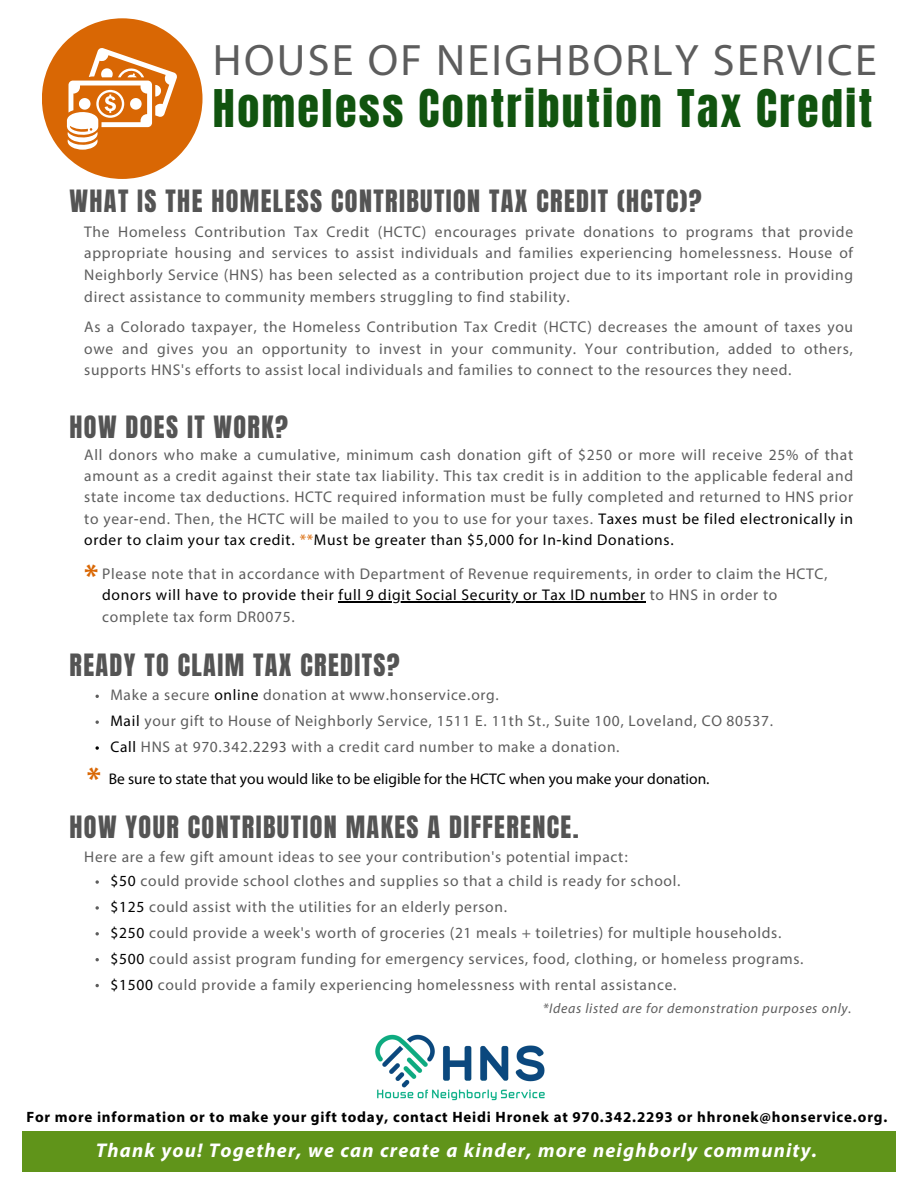
<style>
.page{position:relative;width:918px;height:1188px;background:#fff}
.page>*{position:absolute;margin:0;border:0;box-sizing:border-box;transform-origin:0 0}
.t1{font:44.25px "Myriad Hebrew";letter-spacing:.055em;color:#5d5d5d}
.t2{font:44.1px "Anton";letter-spacing:.055em;color:#11540f}
.t3{font:700 31.5px "Myriad Hebrew";color:#d96704}
.t4{font:26.1px "Anton";letter-spacing:.055em;color:#545454}
.t5{font:italic 700 19.95px "Myriad Hebrew";letter-spacing:.06em;color:#fff}
.t6{font:15.45px/21.3px "Myriad Hebrew";letter-spacing:.045em;color:#5d5d5d;text-align:justify}
.t7{font:15.45px "Myriad Hebrew";color:#000}
.t8{font:700 15px "Myriad Hebrew";letter-spacing:.055em;color:#000}
.t9{font:italic 13.95px "Myriad Hebrew";letter-spacing:.045em;color:#5d5d5d}
.s1{color:#000}
.s2{color:#d96704}
.s3{color:#545454}
</style>
<div class="page">
<svg style="left:42px;top:18px;width:161px;height:161px"></svg>
<img style="left:375px;top:1034px;width:170px;height:67px">
<div style="left:22px;top:1131px;width:874px;height:40px;background:#60941a"></div>
<svg style="left:96px;top:720px;width:3px;height:4px"></svg>
<svg style="left:96px;top:746px;width:3px;height:4px"></svg>
<hr style="left:339px;top:601px;width:307px;height:1px;background:#000">
<svg style="left:96px;top:880px;width:3px;height:4px"></svg>
<svg style="left:96px;top:906px;width:3px;height:4px"></svg>
<svg style="left:96px;top:932px;width:3px;height:4px"></svg>
<p class="t1" style="left:213px;top:42px;width:665px">HOUSE OF NEIGHBORLY SERVICE</p>
<p class="t2" style="left:213px;top:77px;width:661px">Homeless Contribution Tax Credit</p>
<p class="t4" style="left:70px;top:182px;width:634px">WHAT IS THE HOMELESS CONTRIBUTION TAX CREDIT (HCTC)?</p>
<p class="t6" style="left:84px;top:222px;width:770px;line-height:21.8px">The Homeless Contribution Tax Credit (HCTC) encourages private donations to programs that provide appropriate housing and services to assist individuals and families experiencing homelessness. House of Neighborly Service (HNS) has been selected as a contribution project due to its important role in providing direct assistance to community members struggling to find stability.</p>
<p class="t6" style="left:84px;top:317px;width:770px;line-height:21.8px">As a Colorado taxpayer, the Homeless Contribution Tax Credit (HCTC) decreases the amount of taxes you owe and gives you an opportunity to invest in your community. Your contribution, added to others, supports HNS's efforts to assist local individuals and families to connect to the resources they need.</p>
<p class="t4" style="left:70px;top:408px;width:220px">HOW DOES IT WORK?</p>
<p class="t6" style="left:84px;top:445px;width:770px">All donors who make a cumulative, minimum cash donation gift of $250 or more will receive 25% of that amount as a credit against their state tax liability. This tax credit is in addition to the applicable federal and state income tax deductions. HCTC required information must be fully completed and returned to HNS prior to year-end. Then, the HCTC will be mailed to you to use for your taxes. <span class="s1">Taxes must be filed electronically in order to claim your tax credit.</span> <span class="s2">**</span><span class="s1">Must be greater than $5,000 for In-kind Donations.</span></p>
<p class="t3" style="left:84px;top:562px;width:14px">*</p>
<p class="t6" style="left:102px;top:564px;width:727px;text-align:left">Please note that in accordance with Department of Revenue requirements, in order to claim the HCTC, <span class="s1">donors will have to provide their full 9 digit Social Security or Tax ID number</span> to HNS in order to complete tax form DR0075.</p>
<p class="t4" style="left:70px;top:646px;width:332px">READY TO CLAIM TAX CREDITS?</p>
<p class="t6" style="left:111px;top:686px;width:390px">Make a secure <span class="s1">online</span> donation at www.honservice.org.</p>
<p class="t6" style="left:111px;top:712px;width:664px"><span class="s1">Mail</span> your gift to House of Neighborly Service, 1 51 1 E. 1 1 th St., Suite 1 00, Loveland, CO 80537.</p>
<p class="t6" style="left:111px;top:737px;width:511px"><span class="s1">Call</span> HNS at 970.342.<span class="s3">2293</span> with a credit card number to make a donation.</p>
<p class="t3" style="left:87px;top:765px;width:14px">*</p>
<p class="t7" style="left:109px;top:773px;width:603px">Be sure to state that you would like to be eligible for the HCTC when you make your donation.</p>
<p class="t4" style="left:70px;top:808px;width:511px">HOW YOUR CONTRIBUTION MAKES A DIFFERENCE.</p>
<p class="t6" style="left:84px;top:848px;width:546px">Here are a few gift amount ideas to see your contribution's potential impact:</p>
<p class="t6" style="left:111px;top:871px;width:572px"><span class="s1">$50</span> could provide school clothes and supplies so that a child is ready for school.</p>
<p class="t6" style="left:111px;top:897px;width:398px"><span class="s1">$1 25</span> could assist with the utilities for an elderly person.</p>
<p class="t6" style="left:111px;top:923px;width:673px"><span class="s1">$250</span> could provide a week's worth of groceries (21 meals + toiletries) for multiple households.</p>
<p class="t6" style="left:111px;top:949px;width:695px"><span class="s1">$500</span> could assist program funding for emergency services, food, clothing, or homeless programs.</p>
<p class="t6" style="left:111px;top:975px;width:568px"><span class="s1">$1 500</span> could provide a family experiencing homelessness with rental assistance.</p>
<p class="t9" style="left:543px;top:1003px;width:310px">*Ideas listed are for demonstration purposes only.</p>
<p class="t8" style="left:26px;top:1111px;width:863px">For more information or to make your gift today, contact Heidi Hronek at 970.342.2293 or hhronek@honservice.org.</p>
<p class="t5" style="left:96px;top:1142px;width:723px">Thank you! Together, we can create a kinder, more neighborly community.</p>
</div>
